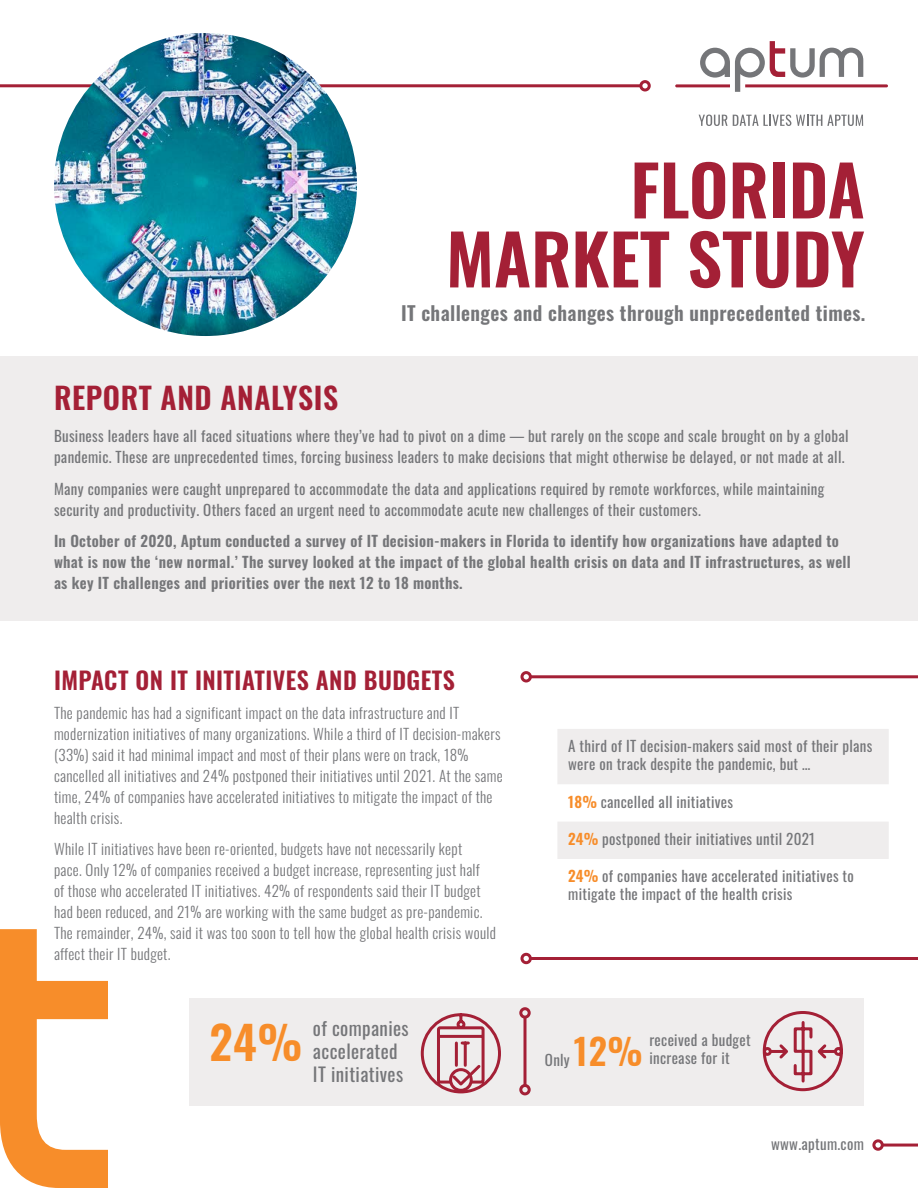
<style>
.page{position:relative;width:918px;height:1188px;background:#fff}
.page>*{position:absolute;margin:0;border:0;box-sizing:border-box;transform-origin:0 0}
.t1{font:600 69px/69px "Oswald";color:#a42036;text-align:right}
.t2{font:600 45.9px "Oswald";color:#f78d2a}
.t3{font:600 36px "Oswald";color:#f78d2a}
.t4{font:600 30px "Oswald";letter-spacing:.02em;color:#a42036}
.t5{font:600 24px "Oswald";letter-spacing:.02em;color:#a42036}
.t6{font:600 19.5px "Oswald";letter-spacing:.02em;color:#757679}
.t7{font:19.2px/23px "Oswald";letter-spacing:.02em;color:#757679}
.t8{font:300 15px/21px "Oswald";letter-spacing:.02em;color:#757679}
.t9{font:15px/18px "Oswald";letter-spacing:.02em;color:#757679}
.t10{font:600 15px/21px "Oswald";letter-spacing:.02em;color:#757679}
.s1{font-weight:600;color:#f78d2a}
</style>
<div class="page">
<svg style="left:0;top:929px;width:108px;height:259px"></svg>
<div style="left:0;top:357px;width:918px;height:264px;background:#efeded"></div>
<div style="left:189px;top:998px;width:675px;height:108px;background:#efeded"></div>
<svg style="left:557px;top:729px;width:332px;height:130px"></svg>
<hr style="left:0;top:84px;width:641px;height:3px;background:#a42036">
<div style="left:639px;top:80px;width:12px;height:12px;border:3px solid #a42036;border-radius:50%"></div>
<img style="left:54px;top:33px;width:303px;height:303px;border-radius:152px">
<hr style="left:531px;top:675px;width:387px;height:3px;background:#a42036">
<div style="left:520px;top:671px;width:12px;height:12px;border:3px solid #a42036;border-radius:50%"></div>
<hr style="left:531px;top:957px;width:387px;height:3px;background:#a42036">
<div style="left:520px;top:953px;width:12px;height:11px;border:3px solid #a42036;border-radius:50%"></div>
<div style="left:872px;top:1139px;width:12px;height:12px;border:3px solid #a42036;border-radius:50%"></div>
<hr style="left:883px;top:1144px;width:35px;height:3px;background:#a42036">
<svg style="left:420px;top:1013px;width:81px;height:81px"></svg>
<svg style="left:762px;top:1011px;width:81px;height:81px"></svg>
<hr style="left:524px;top:1017px;width:2px;height:68px;background:#a42036">
<div style="left:519px;top:1007px;width:12px;height:12px;border:3px solid #a42036;border-radius:50%"></div>
<div style="left:519px;top:1084px;width:12px;height:11px;border:3px solid #a42036;border-radius:50%"></div>
<svg style="left:675px;top:41px;width:213px;height:51px"></svg>
<svg style="left:699px;top:115px;width:164px;height:11px"></svg>
<h1 class="t1" style="left:446px;top:160px;width:420px">FLORIDA<br>MARKET STUDY</h1>
<h3 class="t6" style="left:401px;top:303px;width:466px">IT challenges and changes through unprecedented times.</h3>
<h3 class="t4" style="left:54px;top:382px;width:286px">REPORT AND ANALYSIS</h3>
<p class="t9" style="left:54px;top:424px;width:796px;line-height:21px">Business leaders have all faced situations where they’ve had to pivot on a dime — but rarely on the scope and scale brought on by a global pandemic. These are unprecedented times, forcing business leaders to make decisions that might otherwise be delayed, or not made at all.</p>
<p class="t9" style="left:54px;top:477px;width:772px;line-height:21px">Many companies were caught unprepared to accommodate the data and applications required by remote workforces, while maintaining security and productivity. Others faced an urgent need to accommodate acute new challenges of their customers.</p>
<p class="t10" style="left:54px;top:532px;width:798px">In October of 2020, Aptum conducted a survey of IT decision-makers in Florida to identify how organizations have adapted to what is now the ‘new normal.’ The survey looked at the impact of the global health crisis on data and IT infrastructures, as well as key IT challenges and priorities over the next 12 to 18 months.</p>
<h3 class="t5" style="left:54px;top:668px;width:402px">IMPACT ON IT INITIATIVES AND BUDGETS</h3>
<p class="t8" style="left:54px;top:700px;width:450px">The pandemic has had a significant impact on the data infrastructure and IT modernization initiatives of many organizations. While a third of IT decision-makers (33%) said it had minimal impact and most of their plans were on track, 18% cancelled all initiatives and 24% postponed their initiatives until 2021. At the same time, 24% of companies have accelerated initiatives to mitigate the impact of the health crisis.</p>
<p class="t8" style="left:54px;top:837px;width:444px">While IT initiatives have been re-oriented, budgets have not necessarily kept<br>pace. Only 12% of companies received a budget increase, representing just half<br>of those who accelerated IT initiatives. 42% of respondents said their IT budget had been reduced, and 21% are working with the same budget as pre-pandemic.<br>The remainder, 24%, said it was too soon to tell how the global health crisis would affect their IT budget.</p>
<h2 class="t2" style="left:209px;top:1018px;width:95px">24%</h2>
<p class="t7" style="left:313px;top:1014px;width:97px">of companies accelerated<br>IT initiatives</p>
<p class="t9" style="left:568px;top:736px;width:306px">A third of IT decision-makers said most of their plans were on track despite the pandemic, but …</p>
<p class="t9" style="left:568px;top:791px;width:166px"><span class="s1">18%</span> cancelled all initiatives</p>
<p class="t9" style="left:568px;top:828px;width:248px"><span class="s1">24%</span> postponed their initiatives until 2021</p>
<p class="t9" style="left:568px;top:866px;width:287px"><span class="s1">24%</span> of companies have accelerated initiatives to mitigate the impact of the health crisis</p>
<h3 class="t3" style="left:574px;top:1032px;width:71px">12%</h3>
<p class="t9" style="left:650px;top:1029px;width:103px">received a budget increase for it</p>
<p class="t9" style="left:545px;top:1049px;width:26px">Only</p>
<p class="t9" style="left:771px;top:1133px;width:94px">www.aptum.com</p>
</div>
